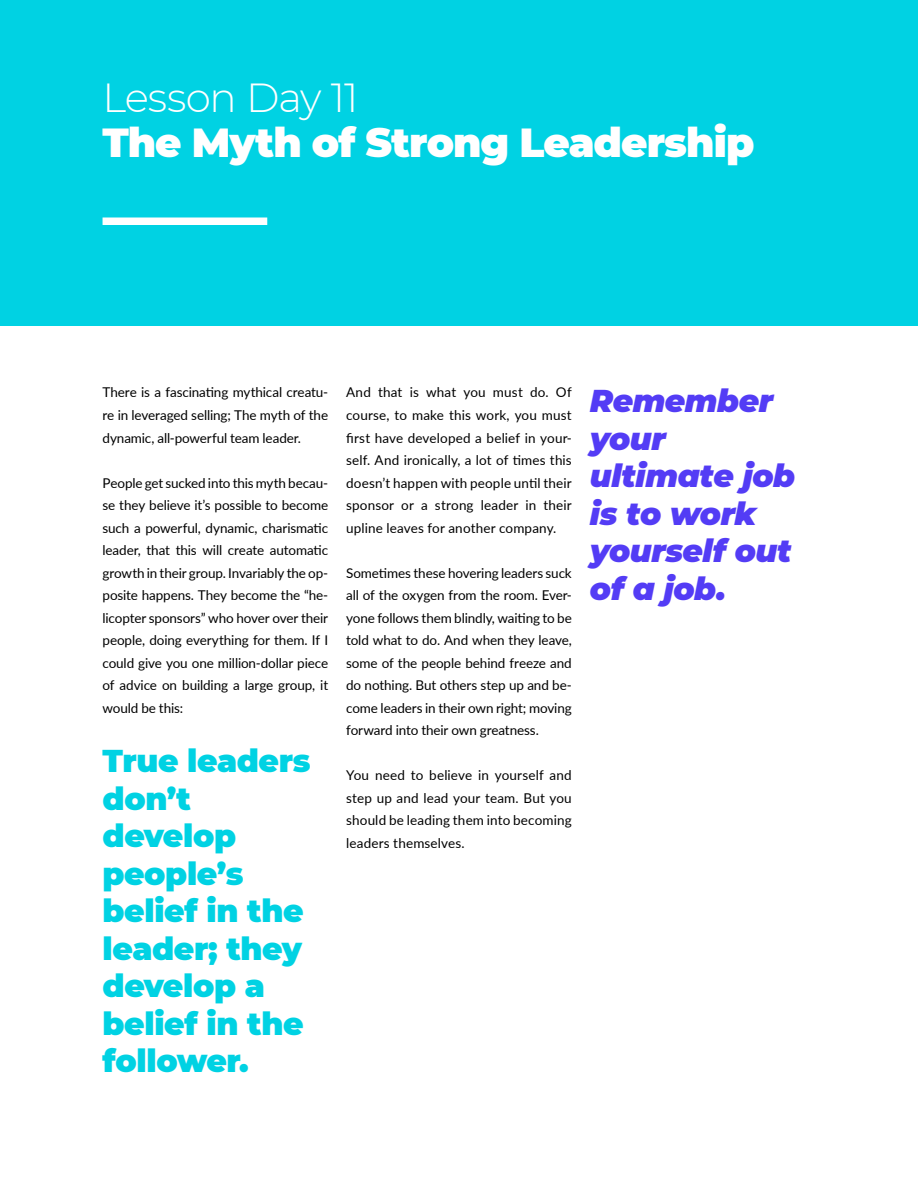
<style>
.page{position:relative;width:918px;height:1188px;background:#fff}
.page>*{position:absolute;margin:0;border:0;box-sizing:border-box;transform-origin:0 0}
.t1{font:900 40.5px "Montserrat";letter-spacing:-.025em;color:#fff}
.t2{font:300 40.5px "Montserrat";letter-spacing:-.03em;color:#fff}
.t3{font:900 31.5px/37.5px "Montserrat";letter-spacing:-.01em;color:#00d2e3}
.t4{font:italic 900 31.5px/37.5px "Montserrat";letter-spacing:-.015em;color:#533cf5}
.t5{font:13.5px/22.5px "Lato";letter-spacing:-.005em;color:#000;text-align:justify}
</style>
<div class="page">
<div style="left:0;top:0;width:918px;height:325px;background:#00d2e3"></div>
<div style="left:103px;top:217px;width:164px;height:8px;background:#fff"></div>
<h1 class="t2" style="left:103px;top:71px;width:257px">Lesson Day 11</h1>
<h1 class="t1" style="left:103px;top:113px;width:653px">The Myth of Strong Leadership</h1>
<p class="t5" style="left:103px;top:381px;width:227px">There is a fascinating mythical creatu&shy;re in leveraged selling; The myth of the dynamic, all-powerful team leader.</p>
<p class="t5" style="left:103px;top:471px;width:227px">People get sucked into this myth becau&shy;se they believe it’s possible to become such a powerful, dynamic, charismatic leader, that this will create automatic growth in their group. Invariably the op&shy;posite happens. They become the “he&shy;licopter sponsors” who hover over their people, doing everything for them. If I could give you one million-dollar piece of advice on building a large group, it would be this:</p>
<h2 class="t3" style="left:103px;top:741px;width:209px">True leaders don’t develop people’s belief in the leader; they develop a belief in the follower.</h2>
<p class="t5" style="left:346px;top:381px;width:227px">And that is what you must do. Of course, to make this work, you must first have developed a belief in your&shy;self. And ironically, a lot of times this doesn’t happen with people until their sponsor or a strong leader in their upline leaves for another company.</p>
<p class="t5" style="left:346px;top:561px;width:227px">Sometimes these hovering leaders suck all of the oxygen from the room. Ever&shy;yone follows them blindly, waiting to be told what to do. And when they leave, some of the people behind freeze and do nothing. But others step up and be&shy;come leaders in their own right; moving forward into their own greatness.</p>
<p class="t5" style="left:346px;top:763px;width:227px">You need to believe in yourself and step up and lead your team. But you should be leading them into becoming leaders themselves.</p>
<h2 class="t4" style="left:590px;top:381px;width:207px">Remember your ultimate job is to work yourself out of a job.</h2>
</div>
